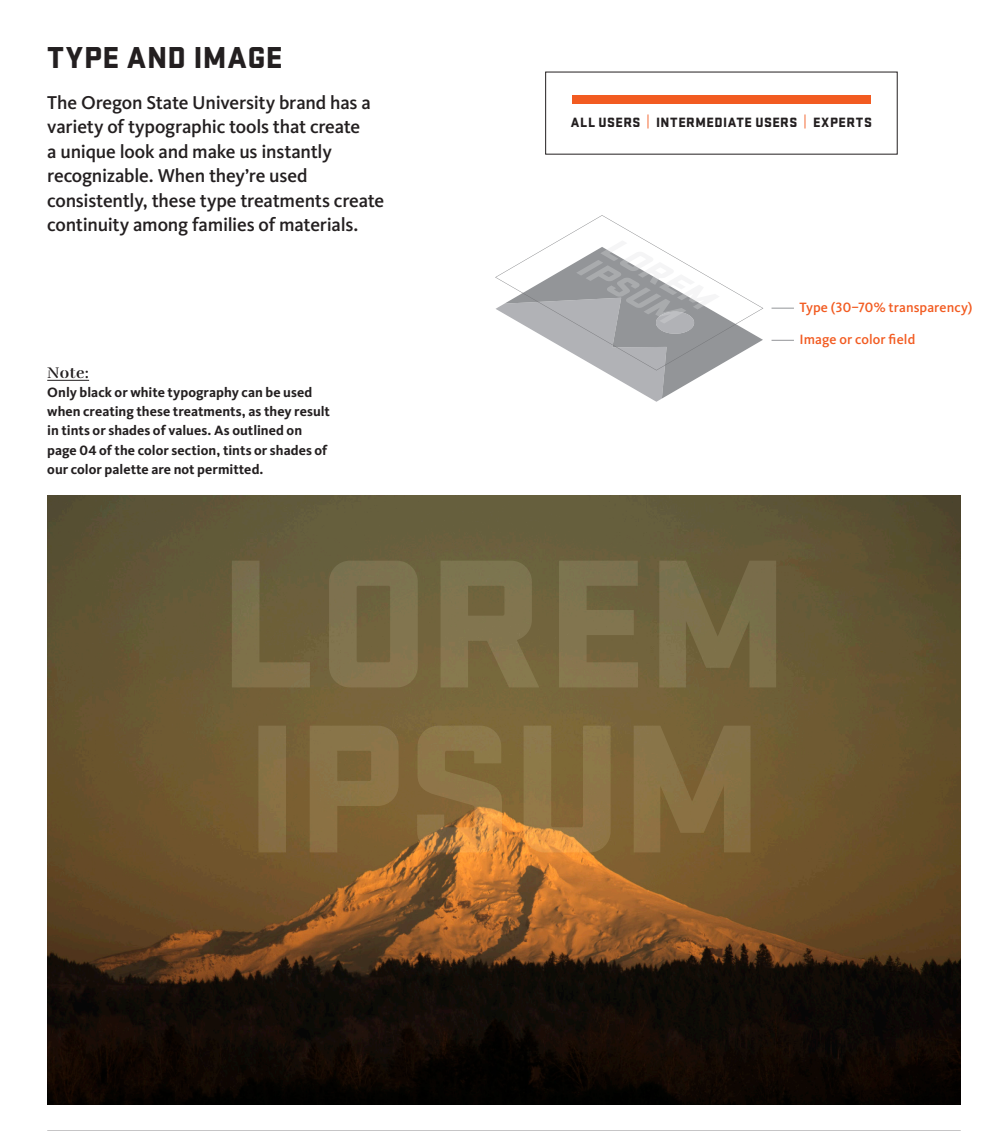
<style>
.page{position:relative;width:1008px;height:1131px;background:#fff}
.page>*{position:absolute;margin:0;border:0;box-sizing:border-box;transform-origin:0 0}
.Header_1{font:900 31.5px "Stratum 2";letter-spacing:.025em;color:#231f20}
.Intro{font:500 19.25px/24.5px "Kievit Pro";letter-spacing:-.01em;color:#231f20}
.Note_header{font:15.75px "Rufina Stencil Bold";color:#231f20}
.Note_copy{font:700 14px/19.2px "Kievit Pro";color:#231f20}
.Label_-_small_-_oran{font:500 14px "Kievit Pro";letter-spacing:.005em;color:#f25b21}
.Section_Title{font:900 14px "Stratum 2";letter-spacing:.035em;color:#231f20}
.s1{font-family:"Kievit Pro";font-weight:400;color:#f25b21}
</style>
<div class="page">
<img style="left:47px;top:495px;width:914px;height:609px">
<svg style="left:232px;top:560px;width:544px;height:292px;background:#7f6b40"></svg>
<div style="left:572px;top:95px;width:299px;height:9px;background:#f25b21"></div>
<svg style="left:495px;top:215px;width:268px;height:187px"></svg>
<hr style="left:47px;top:380px;width:42px;height:1px;background:#231f20">
<svg style="left:772px;top:340px;width:22px;height:1px"></svg>
<svg style="left:772px;top:308px;width:22px;height:1px"></svg>
<hr style="left:47px;top:1130px;width:914px;height:1px;background:#231f20">
<p class="Header_1" style="left:47px;top:35px;width:237px">TYPE AND IMAGE</p>
<p class="Intro" style="left:47px;top:90px;width:338px">The Oregon State University brand has a variety of typographic tools that create<br>a unique look and make us instantly recognizable. When they’re used consistently, these type treatments create continuity among families of materials.</p>
<p class="Note_header" style="left:47px;top:363px;width:43px">Note:</p>
<p class="Note_copy" style="left:47px;top:382px;width:284px">Only black or white typography can be used when creating these treatments, as they result in tints or shades of values. As outlined on page 04 of the color section, tints or shades of our color palette are not permitted.</p>
<p class="Section_Title" style="left:571px;top:112px;width:303px">ALL USERS <span class="s1">|</span> INTERMEDIATE USERS <span class="s1">|</span> EXPERTS</p>
<p class="Label_-_small_-_oran" style="left:799px;top:298px;width:174px">Type (30–70% transparency)</p>
<p class="Label_-_small_-_oran" style="left:799px;top:331px;width:117px">Image or color field</p>
</div>
